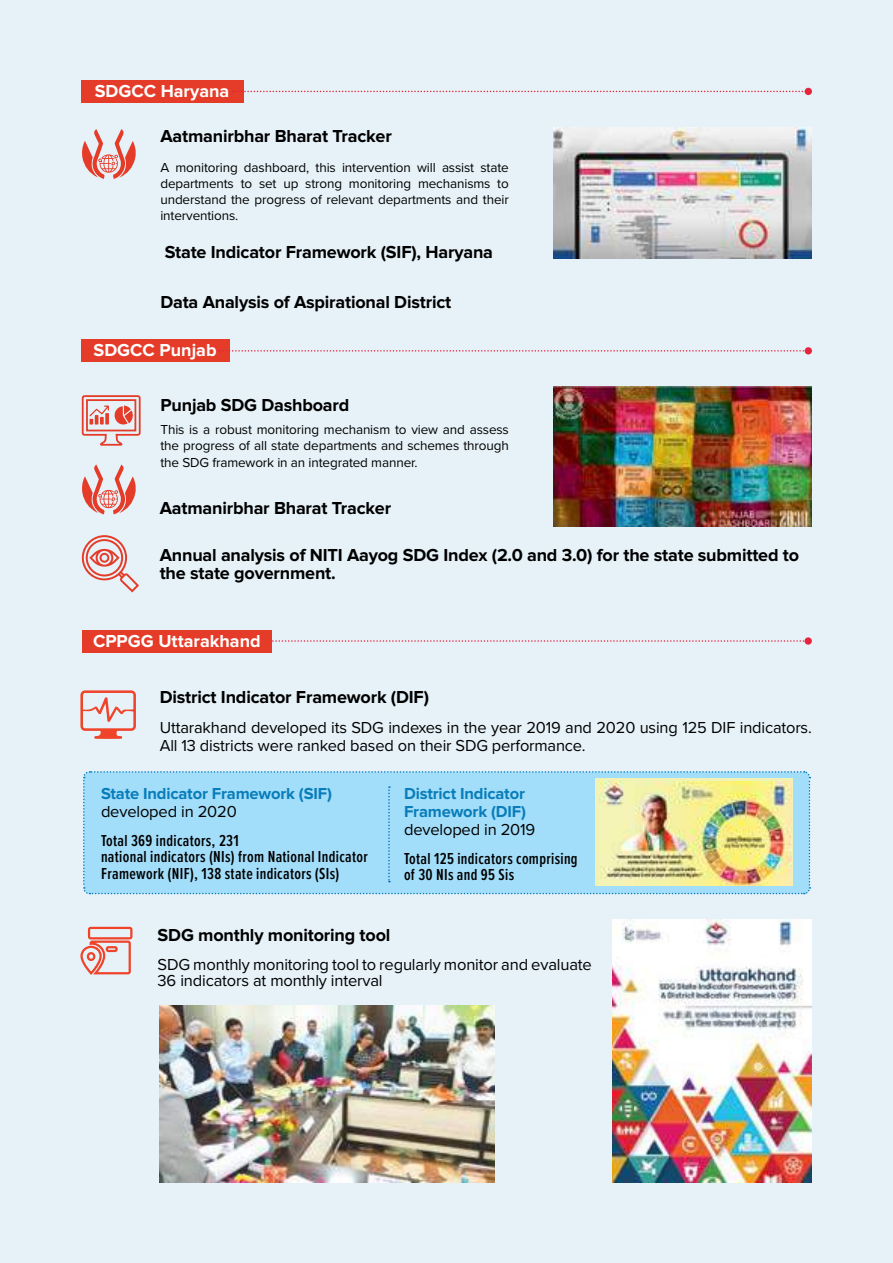
<style>
.page{position:relative;width:893px;height:1263px;background:#e6f2f8}
.page>*{position:absolute;margin:0;border:0;box-sizing:border-box;transform-origin:0 0}
.t1{font:700 18px/18px "Proxima Nova";letter-spacing:-.01em;color:#000}
.t2{font:700 18px "Proxima Nova";color:#fff}
.t3{font:16.5px/18px "Proxima Nova";letter-spacing:-.01em;color:#000}
.t4{font:600 16.5px/16.5px "Proxima Nova Ex Cn";letter-spacing:.02em;color:#000}
.t5{font:700 16.5px/18px "Proxima Nova";letter-spacing:-.01em;color:#087dba}
.t6{font:13.5px/16.2px "Proxima Nova";letter-spacing:-.01em;color:#000;text-align:justify}
</style>
<div class="page">
<hr style="left:0;top:1041px;width:1px;height:222px;background:#087dba">
<hr style="left:0;top:0;width:1px;height:1041px;background:#087dba">
<div style="left:81px;top:80px;width:162px;height:23px;background:#e53c29"></div>
<div style="left:81px;top:340px;width:148px;height:22px;background:#e53c29"></div>
<img style="left:553px;top:128px;width:259px;height:130px">
<img style="left:553px;top:387px;width:259px;height:139px">
<svg style="left:81px;top:535px;width:58px;height:57px"></svg>
<svg style="left:232px;top:91px;width:573px;height:1px"></svg>
<div style="left:805px;top:88px;width:7px;height:7px;background:#e6253d;border-radius:50%"></div>
<svg style="left:217px;top:350px;width:588px;height:2px"></svg>
<div style="left:805px;top:347px;width:7px;height:7px;background:#e6253d;border-radius:50%"></div>
<svg style="left:82px;top:129px;width:54px;height:50px"></svg>
<svg style="left:81px;top:395px;width:60px;height:51px"></svg>
<svg style="left:271px;top:640px;width:533px;height:2px"></svg>
<div style="left:804px;top:637px;width:8px;height:8px;background:#e6253d;border-radius:50%"></div>
<div style="left:82px;top:630px;width:189px;height:22px;background:#e53c29"></div>
<img style="left:612px;top:920px;width:200px;height:262px">
<img style="left:160px;top:1005px;width:334px;height:177px">
<svg style="left:82px;top:465px;width:54px;height:49px"></svg>
<svg style="left:80px;top:690px;width:56px;height:49px"></svg>
<img style="left:83px;top:771px;width:728px;height:124px">
<svg style="left:80px;top:926px;width:53px;height:49px"></svg>
<h1 class="t2" style="left:95px;top:83px;width:136px">SDGCC Haryana</h1>
<h1 class="t1" style="left:160px;top:128px;width:233px">Aatmanirbhar Bharat Tracker</h1>
<p class="t6" style="left:160px;top:159px;width:350px">A monitoring dashboard, this intervention will assist state departments to set up strong monitoring mechanisms to understand the progress of relevant departments and their interventions.</p>
<h1 class="t1" style="left:165px;top:243px;width:330px">State Indicator Framework (SIF), Haryana</h1>
<h1 class="t1" style="left:160px;top:294px;width:292px">Data Analysis of Aspirational District</h1>
<h1 class="t2" style="left:94px;top:342px;width:125px">SDGCC Punjab</h1>
<h1 class="t1" style="left:160px;top:397px;width:190px">Punjab SDG Dashboard</h1>
<p class="t6" style="left:160px;top:421px;width:350px">This is a robust monitoring mechanism to view and assess the progress of all state departments and schemes through the SDG framework in an integrated manner.</p>
<h1 class="t1" style="left:160px;top:499px;width:233px">Aatmanirbhar Bharat Tracker</h1>
<h1 class="t1" style="left:160px;top:547px;width:641px">Annual analysis of NITI Aayog SDG Index (2.0 and 3.0) for the state submitted to the state government.</h1>
<h1 class="t2" style="left:93px;top:632px;width:169px">CPPGG Uttarakhand</h1>
<h1 class="t1" style="left:160px;top:688px;width:271px">District Indicator Framework (DIF)</h1>
<p class="t3" style="left:160px;top:717px;width:654px">Uttarakhand developed its SDG indexes in the year 2019 and 2020 using 125 DIF indicators.<br>All 13 districts were ranked based on their SDG performance.</p>
<p class="t5" style="left:101px;top:786px;width:232px">State Indicator Framework (SIF)</p>
<p class="t3" style="left:101px;top:802px;width:137px">developed in 2020</p>
<p class="t4" style="left:101px;top:832px;width:268px">Total 369 indicators, 231<br>national indicators (NIs) from National Indicator<br>Framework (NIF), 138 state indicators (SIs)</p>
<p class="t5" style="left:404px;top:786px;width:124px">District Indicator<br>Framework (DIF)</p>
<p class="t3" style="left:404px;top:820px;width:133px">developed in 2019</p>
<p class="t4" style="left:404px;top:850px;width:175px">Total 125 indicators comprising of 30 NIs and 95 Sis</p>
<h1 class="t1" style="left:158px;top:927px;width:234px">SDG monthly monitoring tool</h1>
<p class="t3" style="left:158px;top:955px;width:436px;line-height:16.5px">SDG monthly monitoring tool to regularly monitor and evaluate<br>36 indicators at monthly interval</p>
</div>
